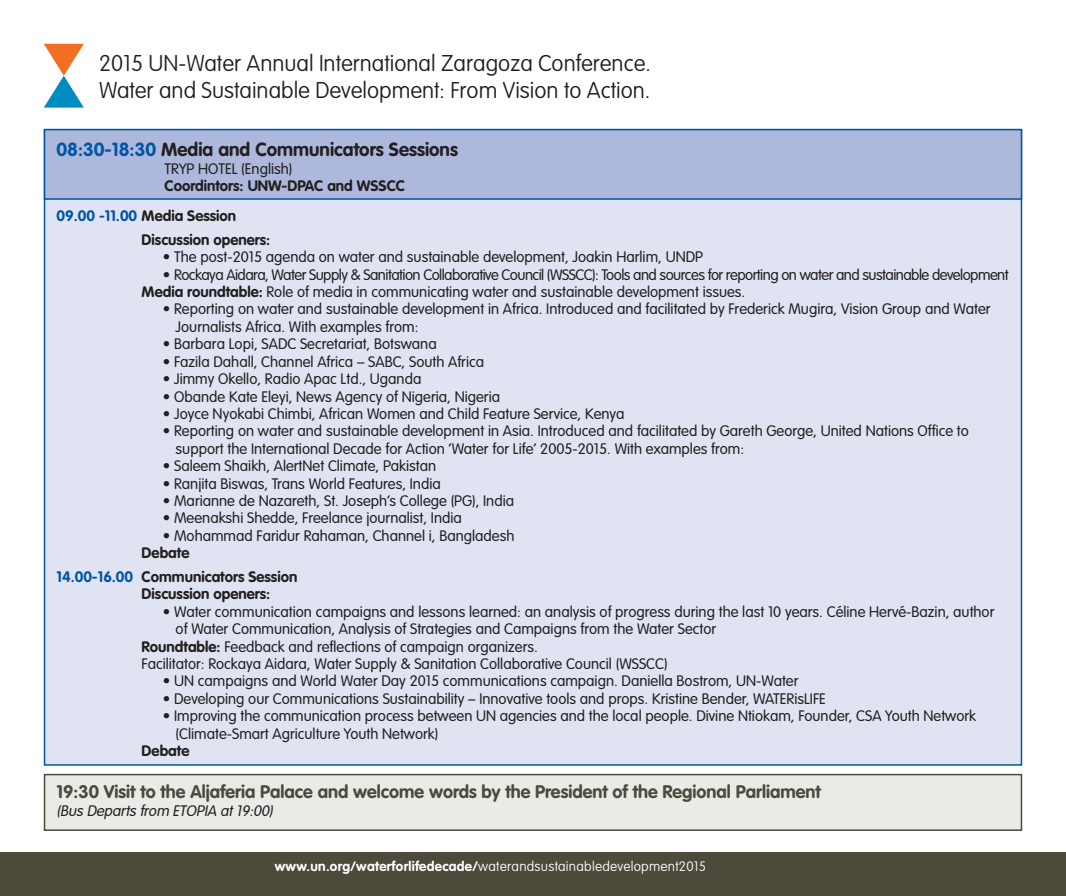
<style>
.page{position:relative;width:1066px;height:896px;background:#fff}
.page>*{position:absolute;margin:0;border:0;box-sizing:border-box;transform-origin:0 0}
.t1{font:100 22.5px/27px "VAG Rounded";color:#231f20}
.t2{font:700 18.75px "VAG Rounded";color:#231f20}
.t3{font:700 18px "VAG Rounded";color:#4c4a3b}
.t4{font:300 15px/17.4px "VAG Rounded";color:#231f20}
.t5{font:300 15px/17.4px "VAG Rounded";letter-spacing:-.035em;color:#231f20}
.t6{font:700 15px/30.2px "VAG Rounded";color:#231f20}
.t7{font:italic 300 15px "VAG Rounded";color:#231f20}
.t8{font:100 13.5px "VAG Rounded";letter-spacing:.02em;color:#fff}
.s1{color:#0155a5}
.s2{font-weight:700}
</style>
<div class="page">
<svg style="left:44px;top:44px;width:40px;height:64px"></svg>
<div style="left:0;top:852px;width:1064px;height:43px;background:#4c4a3b"></div>
<hr style="left:1064px;top:852px;width:1px;height:43px;background:#4c4a3b">
<div style="left:44px;top:129px;width:978px;height:636px;background:#e0e4f2;border:2px solid #0155a5"></div>
<div style="left:44px;top:129px;width:978px;height:71px;background:#adb8dc;border:2px solid #0155a5"></div>
<div style="left:44px;top:773px;width:978px;height:57px;background:#eaeae6;border:2px solid #4c4a3b"></div>
<h1 class="t1" style="left:99px;top:50px;width:553px">2015 UN-Water Annual International Zaragoza Conference.<br>Water and Sustainable Development: From Vision to Action.</h1>
<p class="t2" style="left:57px;top:139px;width:403px"><span class="s1">08:30-18:30</span> Media and Communicators Sessions</p>
<p class="t4" style="left:165px;top:159px;width:129px">TRYP HOTEL (English)</p>
<p class="t6" style="left:57px;top:170px;width:350px;text-indent:108px">Coordintors: UNW-DPAC and WSSCC<br><span class="s1">09.00 -11.00</span> Media Session</p>
<p class="t6" style="left:142px;top:224px;width:130px">Discussion openers:</p>
<p class="t4" style="left:163px;top:248px;width:541px">• The post-2015 agenda on water and sustainable development, Joakin Harlim, UNDP</p>
<p class="t5" style="left:142px;top:265px;width:868px;text-indent:21px">• Rockaya Aidara, Water Supply &amp; Sanitation Collaborative Council (WSSCC): Tools and sources for reporting on water and sustainable development<br><span class="s2">Media roundtable:</span> Role of media in communicating water and sustainable development issues.</p>
<p class="t4" style="left:176px;top:300px;width:816px;text-indent:-13px">• Reporting on water and sustainable development in Africa. Introduced and facilitated by Frederick Mugira, Vision Group and Water<br>Journalists Africa. With examples from:</p>
<p class="t4" style="left:163px;top:335px;width:275px">• Barbara Lopi, SADC Secretariat, Botswana</p>
<p class="t4" style="left:163px;top:352px;width:323px">• Fazila Dahall, Channel Africa – SABC, South Africa</p>
<p class="t4" style="left:163px;top:370px;width:260px">• Jimmy Okello, Radio Apac Ltd., Uganda</p>
<p class="t4" style="left:163px;top:387px;width:339px">• Obande Kate Eleyi, News Agency of Nigeria, Nigeria</p>
<p class="t4" style="left:163px;top:405px;width:463px">• Joyce Nyokabi Chimbi, African Women and Child Feature Service, Kenya</p>
<p class="t4" style="left:176px;top:422px;width:794px;text-indent:-13px">• Reporting on water and sustainable development in Asia. Introduced and facilitated by Gareth George, United Nations Office to support the International Decade for Action ‘Water for Life’ 2005-2015. With examples from:</p>
<p class="t4" style="left:163px;top:457px;width:275px">• Saleem Shaikh, AlertNet Climate, Pakistan</p>
<p class="t4" style="left:163px;top:474px;width:279px">• Ranjita Biswas, Trans World Features, India</p>
<p class="t4" style="left:163px;top:492px;width:353px">• Marianne de Nazareth, St. Joseph’s College (PG), India</p>
<p class="t4" style="left:163px;top:509px;width:300px">• Meenakshi Shedde, Freelance journalist, India</p>
<p class="t4" style="left:163px;top:526px;width:353px">• Mohammad Faridur Rahaman, Channel i, Bangladesh</p>
<p class="t6" style="left:57px;top:541px;width:242px;line-height:23.9px;text-indent:85px">Debate<br><span class="s1">14.00-16.00</span> Communicators Session</p>
<p class="t6" style="left:142px;top:579px;width:130px">Discussion openers:</p>
<p class="t4" style="left:163px;top:602px;width:833px">• Water communication campaigns and lessons learned: an analysis of progress during the last 10 years. Céline Hervé-Bazin, author</p>
<p class="t4" style="left:176px;top:620px;width:542px">of Water Communication, Analysis of Strategies and Campaigns from the Water Sector</p>
<p class="t4" style="left:142px;top:637px;width:398px"><span class="s2">Roundtable:</span> Feedback and reflections of campaign organizers.</p>
<p class="t4" style="left:142px;top:655px;width:527px">Facilitator: Rockaya Aidara, Water Supply &amp; Sanitation Collaborative Council (WSSCC)</p>
<p class="t4" style="left:163px;top:672px;width:637px">• UN campaigns and World Water Day 2015 communications campaign. Daniella Bostrom, UN-Water</p>
<p class="t4" style="left:163px;top:689px;width:664px">• Developing our Communications Sustainability – Innovative tools and props. Kristine Bender, WATERisLIFE</p>
<p class="t4" style="left:176px;top:707px;width:802px;text-indent:-13px">• Improving the communication process between UN agencies and the local people. Divine Ntiokam, Founder, CSA Youth Network (Climate-Smart Agriculture Youth Network)</p>
<p class="t6" style="left:142px;top:735px;width:49px">Debate</p>
<p class="t3" style="left:57px;top:780px;width:765px">19:30 Visit to the Aljaferia Palace and welcome words by the President of the Regional Parliament</p>
<p class="t7" style="left:57px;top:801px;width:221px">(Bus Departs from ETOPIA at19:00)</p>
<p class="t8" style="left:275px;top:858px;width:433px"><span class="s2">www.un.org/waterforlifedecade/</span>waterandsustainabledevelopment2015</p>
</div>
